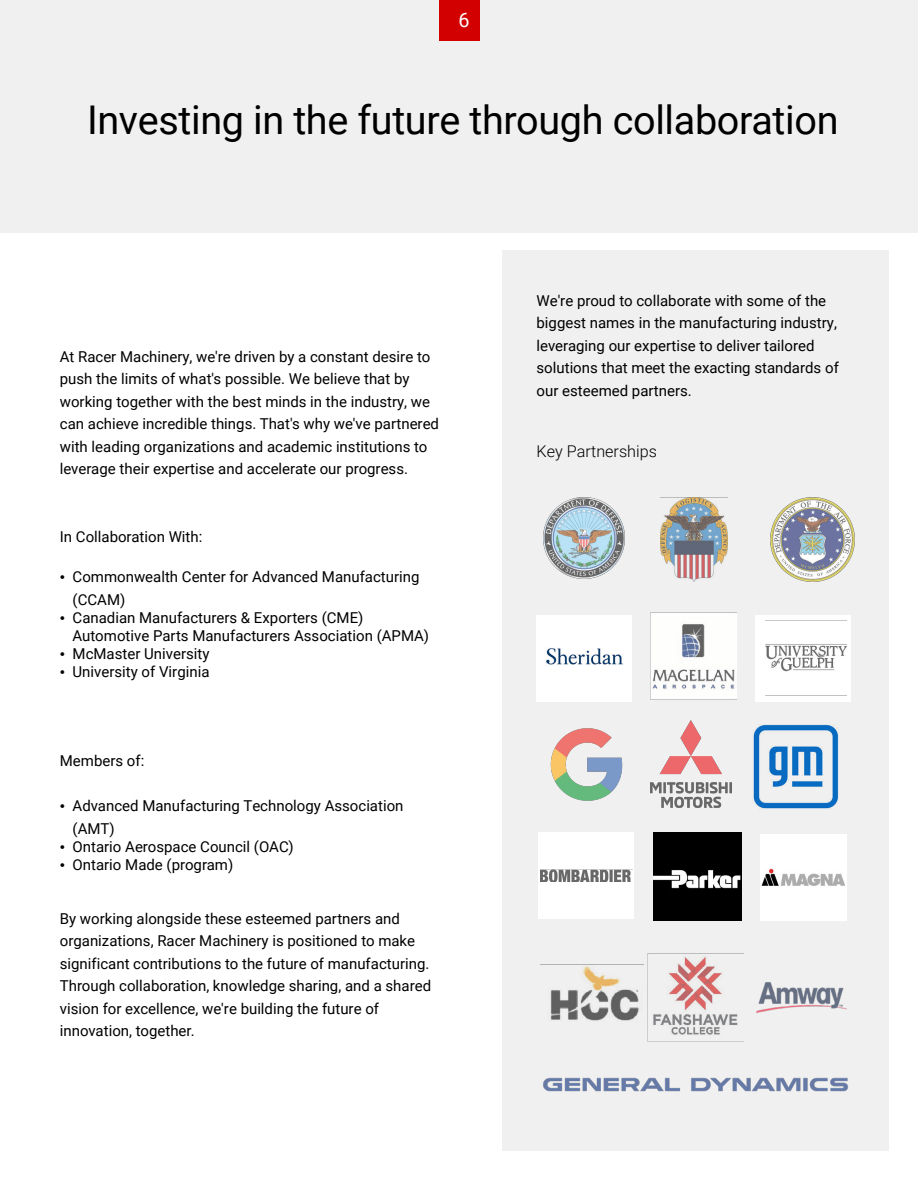
<style>
.page{position:relative;width:918px;height:1188px;background:#fff}
.page>*{position:absolute;margin:0;border:0;box-sizing:border-box;transform-origin:0 0}
.t1{font:39.6px "Roboto";letter-spacing:-.01em;color:#000}
.t2{font:19.8px "Roboto";color:#fff}
.t3{font:300 16.2px "Roboto";color:#000}
.t4{font:15px/22.5px "Roboto";color:#000}
.s1{font-family:"Times New Roman"}
</style>
<div class="page">
<div style="left:0;top:0;width:918px;height:232px;background:#f0f0f0"></div>
<div style="left:502px;top:251px;width:387px;height:900px;background:#f0f0f0"></div>
<div style="left:439px;top:0;width:40px;height:40px;background:#d30000"></div>
<img style="left:753px;top:724px;width:85px;height:85px">
<div style="left:756px;top:615px;width:95px;height:86px;background:#fff"></div>
<img style="left:766px;top:644px;width:80px;height:28px">
<img style="left:761px;top:835px;width:85px;height:85px">
<img style="left:771px;top:498px;width:83px;height:83px">
<img style="left:647px;top:954px;width:91px;height:87px">
<img style="left:544px;top:498px;width:81px;height:80px">
<img style="left:660px;top:498px;width:68px;height:83px">
<div style="left:537px;top:615px;width:95px;height:86px;background:#fff"></div>
<img style="left:546px;top:648px;width:77px;height:17px">
<img style="left:550px;top:728px;width:73px;height:73px">
<div style="left:539px;top:832px;width:95px;height:87px;background:#fff"></div>
<img style="left:541px;top:870px;width:90px;height:12px">
<img style="left:654px;top:832px;width:88px;height:88px">
<img style="left:650px;top:721px;width:81px;height:87px">
<img style="left:651px;top:613px;width:86px;height:86px">
<img style="left:543px;top:1077px;width:306px;height:15px">
<img style="left:550px;top:966px;width:90px;height:55px">
<img style="left:756px;top:982px;width:91px;height:32px">
<h2 class="t2" style="left:458px;top:6px;width:13px">6</h2>
<h1 class="t1" style="left:87px;top:93px;width:753px">Investing in the future through collaboration</h1>
<p class="t4" style="left:60px;top:345px;width:381px">At Racer Machinery, we're driven by a constant desire to push the limits of what's possible. We believe that by working together with the best minds in the industry, we can achieve incredible things. That's why we've partnered with leading organizations and academic institutions to leverage their expertise and accelerate our progress.</p>
<p class="t4" style="left:60px;top:525px;width:144px">In Collaboration With:</p>
<p class="t4" style="left:73px;top:565px;width:348px;text-indent:-13px"><span class="s1">•</span> Commonwealth Center for Advanced Manufacturing (CCAM)</p>
<p class="t4" style="left:73px;top:608px;width:358px;line-height:18px;text-indent:-13px"><span class="s1">•</span> Canadian Manufacturers &amp; Exporters (CME)<br>Automotive Parts Manufacturers Association (APMA)</p>
<p class="t4" style="left:60px;top:642px;width:151px"><span class="s1">•</span> McMaster University</p>
<p class="t4" style="left:60px;top:660px;width:151px"><span class="s1">•</span> University of Virginia</p>
<p class="t4" style="left:60px;top:749px;width:86px">Members of:</p>
<p class="t4" style="left:73px;top:794px;width:332px;text-indent:-13px"><span class="s1">•</span> Advanced Manufacturing Technology Association (AMT)</p>
<p class="t4" style="left:60px;top:835px;width:235px"><span class="s1">•</span> Ontario Aerospace Council (OAC)</p>
<p class="t4" style="left:60px;top:853px;width:175px"><span class="s1">•</span> Ontario Made (program)</p>
<p class="t4" style="left:60px;top:907px;width:373px">By working alongside these esteemed partners and organizations, Racer Machinery is positioned to make significant contributions to the future of manufacturing.<br>Through collaboration, knowledge sharing, and a shared vision for excellence, we're building the future of innovation, together.</p>
<p class="t4" style="left:537px;top:289px;width:304px">We're proud to collaborate with some of the biggest names in the manufacturing industry, leveraging our expertise to deliver tailored solutions that meet the exacting standards of our esteemed partners.</p>
<p class="t3" style="left:537px;top:440px;width:122px">Key Partnerships</p>
</div>
